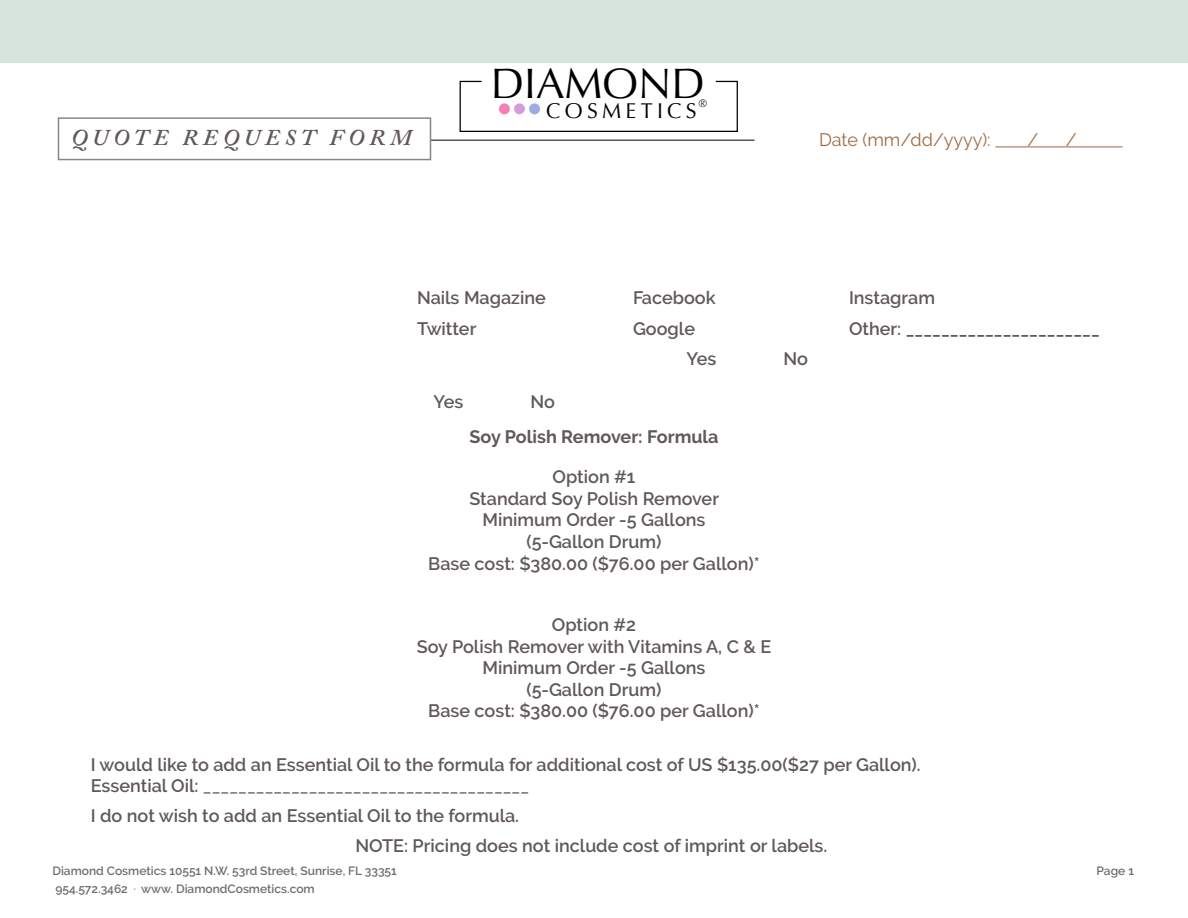
<style>
.page{position:relative;width:1188px;height:918px;background:#fff}
.page>*{position:absolute;margin:0;border:0;box-sizing:border-box;transform-origin:0 0}
.t1{font:42.75px "Optima";color:#000}
.t2{font:italic 600 22.5px "Adobe Caslon Pro";letter-spacing:.215em;color:#60585b}
.t3{font:21.6px "Optima";letter-spacing:.2em;color:#000}
.t4{font:600 18px/21.6px "Raleway";color:#60585b;text-align:center}
.t5{font:700 18px "Raleway";color:#60585b}
.t6{font:18px "Raleway";color:#9e6940}
.t7{font:600 12px "Raleway";color:#6d6e71}
.t8{font:10.95px "Optima";color:#000}
.s1{color:#868787}
.s2{font-family:"Minion Pro";font-weight:400}
</style>
<div class="page">
<div style="left:0;top:0;width:1188px;height:63px;background:#d6e4db"></div>
<svg style="left:460px;top:81px;width:278px;height:51px"></svg>
<div style="left:499px;top:103px;width:11px;height:11px;background:#f77fb5;border-radius:50%"></div>
<div style="left:514px;top:103px;width:11px;height:11px;background:#d49dd7;border-radius:50%"></div>
<div style="left:529px;top:103px;width:11px;height:11px;background:#9bade4;border-radius:50%"></div>
<hr style="left:995px;top:146px;width:128px;height:1px;background:#9e6940">
<hr style="left:430px;top:140px;width:324px;height:1px;background:#000">
<div style="left:58px;top:117px;width:373px;height:43px;border:2px solid #868787"></div>
<p class="t2" style="left:71px;top:124px;width:342px">QUOTE REQUEST FORM</p>
<h1 class="t1" style="left:491px;top:59px;width:216px">DIAMOND</h1>
<p class="t3" style="left:546px;top:98px;width:152px">COSMETICS</p>
<p class="t8" style="left:699px;top:97px;width:10px">®</p>
<p class="t6" style="left:819px;top:129px;width:173px">Date (mm/dd/yyyy):</p>
<p class="t6" style="left:1027px;top:129px;width:12px">/</p>
<p class="t6" style="left:1066px;top:129px;width:12px">/</p>
<p class="t4" style="left:417px;top:287px;width:130px">Nails Magazine</p>
<p class="t4" style="left:633px;top:287px;width:84px">Facebook</p>
<p class="t4" style="left:849px;top:287px;width:88px">Instagram</p>
<p class="t4" style="left:417px;top:317px;width:61px">Twitter</p>
<p class="t4" style="left:633px;top:317px;width:64px">Google</p>
<p class="t4" style="left:849px;top:317px;width:252px">Other: ______________________</p>
<p class="t4" style="left:687px;top:348px;width:31px">Yes</p>
<p class="t4" style="left:434px;top:391px;width:31px">Yes</p>
<p class="t4" style="left:531px;top:391px;width:26px">No</p>
<p class="t5" style="left:469px;top:426px;width:251px">Soy Polish Remover: Formula</p>
<p class="t4" style="left:428px;top:466px;width:333px">Option #1<br>Standard Soy Polish Remover<br>Minimum Order -5 Gallons<br>(5-Gallon Drum)<br>Base cost: $380.00 ($76.00 per Gallon)*</p>
<p class="t4" style="left:784px;top:348px;width:26px">No</p>
<p class="t4" style="left:417px;top:614px;width:356px">Option #2<br>Soy Polish Remover with Vitamins A, C &amp; E<br>Minimum Order -5 Gallons<br>(5-Gallon Drum)<br>Base cost: $380.00 ($76.00 per Gallon)*</p>
<p class="t4" style="left:91px;top:754px;width:832px;text-align:left">I would like to add an Essential Oil to the formula for additional cost of US $135.00($27 per Gallon).<br>Essential Oil: <span class="s1">_____________________________________</span></p>
<p class="t4" style="left:91px;top:805px;width:430px">I do not wish to add an Essential Oil to the formula.</p>
<p class="t4" style="left:355px;top:835px;width:473px">NOTE: Pricing does not include cost of imprint or labels.</p>
<p class="t7" style="left:53px;top:864px;width:346px">Diamond Cosmetics 10551 N.W. 53rd Street, Sunrise, FL 33351</p>
<p class="t7" style="left:1097px;top:864px;width:39px">Page 1</p>
<p class="t7" style="left:55px;top:882px;width:261px">954.572.3462 <span class="s2">.</span> www. DiamondCosmetics.com</p>
</div>
